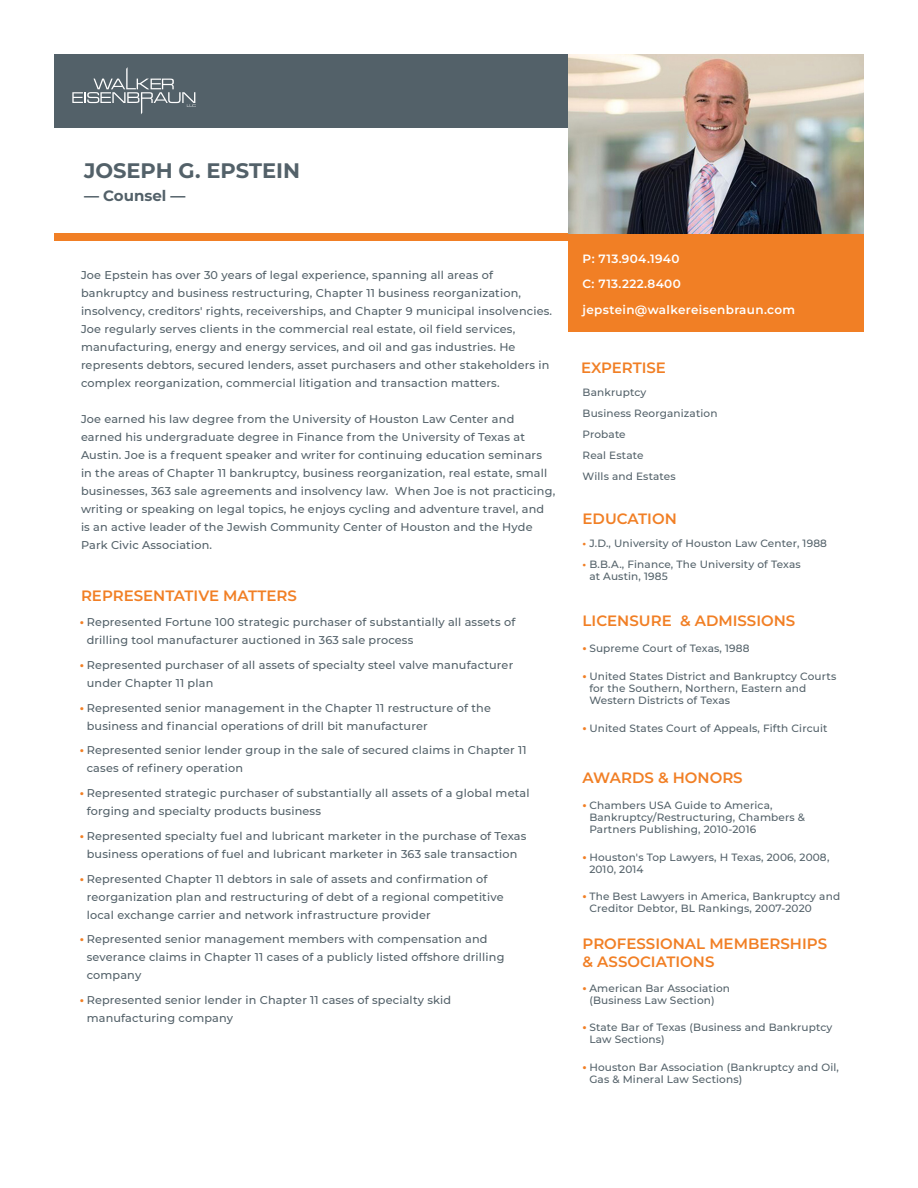
<style>
.page{position:relative;width:918px;height:1188px;background:#fff}
.page>*{position:absolute;margin:0;border:0;box-sizing:border-box;transform-origin:0 0}
.t1{font:100 21px "Montserrat";color:#536169}
.t2{font:100 15px/18px "Montserrat";color:#f17f25}
.t3{font:100 15px "Montserrat";color:#536169}
.t4{font:100 12px "Montserrat";letter-spacing:.03em;color:#fff}
.t5{font:500 11.25px/18px "Montserrat";letter-spacing:.015em;color:#536169}
.t6{font:500 10.5px/12px "Montserrat";letter-spacing:.015em;color:#536169}
.s1{font-weight:100;font-size:12px;color:#f17f25}
.s2{font-weight:100;color:#f17f25}
</style>
<div class="page">
<div style="left:569px;top:228px;width:295px;height:104px;background:#f17f25"></div>
<div style="left:54px;top:54px;width:753px;height:73px;background:#536169"></div>
<svg style="left:72px;top:67px;width:124px;height:47px"></svg>
<div style="left:54px;top:234px;width:810px;height:7px;background:#f17f25"></div>
<img style="left:569px;top:54px;width:295px;height:179px">
<p class="t1" style="left:84px;top:157px;width:218px">JOSEPH G. EPSTEIN</p>
<p class="t3" style="left:84px;top:185px;width:103px">— Counsel —</p>
<p class="t5" style="left:81px;top:265px;width:473px">Joe Epstein has over 30 years of legal experience, spanning all areas of bankruptcy and business restructuring, Chapter 11 business reorganization, insolvency, creditors' rights, receiverships, and Chapter 9 municipal insolvencies.<br>Joe regularly serves clients in the commercial real estate, oil field services, manufacturing, energy and energy services, and oil and gas industries. He represents debtors, secured lenders, asset purchasers and other stakeholders in complex reorganization, commercial litigation and transaction matters.</p>
<p class="t5" style="left:81px;top:409px;width:476px">Joe earned his law degree from the University of Houston Law Center and earned his undergraduate degree in Finance from the University of Texas at Austin. Joe is a frequent speaker and writer for continuing education seminars in the areas of Chapter 11 bankruptcy, business reorganization, real estate, small businesses, 363 sale agreements and insolvency law. When Joe is not practicing, writing or speaking on legal topics, he enjoys cycling and adventure travel, and is an active leader of the Jewish Community Center of Houston and the Hyde Park Civic Association.</p>
<p class="t2" style="left:81px;top:586px;width:217px">REPRESENTATIVE MATTERS</p>
<p class="t5" style="left:87px;top:613px;width:430px;text-indent:-7px"><span class="s1">•</span> Represented Fortune 100 strategic purchaser of substantially all assets of drilling tool manufacturer auctioned in 363 sale process</p>
<p class="t5" style="left:87px;top:656px;width:428px;text-indent:-7px"><span class="s1">•</span> Represented purchaser of all assets of specialty steel valve manufacturer under Chapter 11 plan</p>
<p class="t5" style="left:87px;top:698px;width:406px;text-indent:-7px"><span class="s1">•</span> Represented senior management in the Chapter 11 restructure of the business and financial operations of drill bit manufacturer</p>
<p class="t5" style="left:87px;top:741px;width:442px;text-indent:-7px"><span class="s1">•</span> Represented senior lender group in the sale of secured claims in Chapter 11 cases of refinery operation</p>
<p class="t5" style="left:87px;top:784px;width:444px;text-indent:-7px"><span class="s1">•</span> Represented strategic purchaser of substantially all assets of a global metal forging and specialty products business</p>
<p class="t5" style="left:80px;top:827px;width:448px;text-align:center"><span class="s1">•</span> Represented specialty fuel and lubricant marketer in the purchase of Texas business operations of fuel and lubricant marketer in 363 sale transaction</p>
<p class="t5" style="left:87px;top:869px;width:418px;text-indent:-7px"><span class="s1">•</span> Represented Chapter 11 debtors in sale of assets and confirmation of reorganization plan and restructuring of debt of a regional competitive local exchange carrier and network infrastructure provider</p>
<p class="t5" style="left:87px;top:930px;width:419px;text-indent:-7px"><span class="s1">•</span> Represented senior management members with compensation and severance claims in Chapter 11 cases of a publicly listed offshore drilling company</p>
<p class="t5" style="left:87px;top:991px;width:366px;text-indent:-7px"><span class="s1">•</span> Represented senior lender in Chapter 11 cases of specialty skid manufacturing company</p>
<p class="t4" style="left:583px;top:251px;width:98px">P: 713.904.1940</p>
<p class="t4" style="left:583px;top:276px;width:100px">C: 713.222.8400</p>
<p class="t4" style="left:583px;top:302px;width:214px">jepstein@walkereisenbraun.com</p>
<p class="t2" style="left:581px;top:358px;width:86px">EXPERTISE</p>
<p class="t6" style="left:583px;top:386px;width:65px">Bankruptcy</p>
<p class="t6" style="left:583px;top:407px;width:137px">Business Reorganization</p>
<p class="t6" style="left:583px;top:428px;width:45px">Probate</p>
<p class="t6" style="left:583px;top:449px;width:62px">Real Estate</p>
<p class="t6" style="left:583px;top:470px;width:95px">Wills and Estates</p>
<p class="t2" style="left:583px;top:509px;width:96px">EDUCATION</p>
<p class="t6" style="left:583px;top:536px;width:246px"><span class="s2">•</span> J.D., University of Houston Law Center, 1988</p>
<p class="t6" style="left:589px;top:557px;width:213px;text-indent:-7px"><span class="s2">•</span> B.B.A., Finance, The University of Texas at Austin, 1985</p>
<p class="t2" style="left:583px;top:612px;width:214px">LICENSURE &amp; ADMISSIONS</p>
<p class="t6" style="left:583px;top:642px;width:168px"><span class="s1">•</span> Supreme Court of Texas, 1988</p>
<p class="t6" style="left:589px;top:670px;width:248px;text-indent:-7px"><span class="s1">•</span> United States District and Bankruptcy Courts for the Southern, Northern, Eastern and<br>Western Districts of Texas</p>
<p class="t6" style="left:583px;top:722px;width:246px"><span class="s1">•</span> United States Court of Appeals, Fifth Circuit</p>
<p class="t2" style="left:583px;top:768px;width:162px">AWARDS &amp; HONORS</p>
<p class="t6" style="left:589px;top:799px;width:217px;text-indent:-7px"><span class="s1">•</span> Chambers USA Guide to America,<br>Bankruptcy/Restructuring, Chambers &amp;<br>Partners Publishing, 2010-2016</p>
<p class="t6" style="left:589px;top:850px;width:242px;text-indent:-7px"><span class="s1">•</span> Houston's Top Lawyers, H Texas, 2006, 2008,<br>2010, 2014</p>
<p class="t6" style="left:589px;top:890px;width:252px;text-indent:-7px"><span class="s1">•</span> The Best Lawyers in America, Bankruptcy and<br>Creditor Debtor, BL Rankings, 2007-2020</p>
<p class="t2" style="left:583px;top:934px;width:246px">PROFESSIONAL MEMBERSHIPS &amp; ASSOCIATIONS</p>
<p class="t6" style="left:589px;top:981px;width:142px;text-indent:-7px"><span class="s1">•</span> American Bar Association (Business Law Section)</p>
<p class="t6" style="left:589px;top:1021px;width:245px;text-indent:-7px"><span class="s1">•</span> State Bar of Texas (Business and Bankruptcy<br>Law Sections)</p>
<p class="t6" style="left:589px;top:1061px;width:251px;text-indent:-7px"><span class="s1">•</span> Houston Bar Association (Bankruptcy and Oil,<br>Gas &amp; Mineral Law Sections)</p>
</div>
